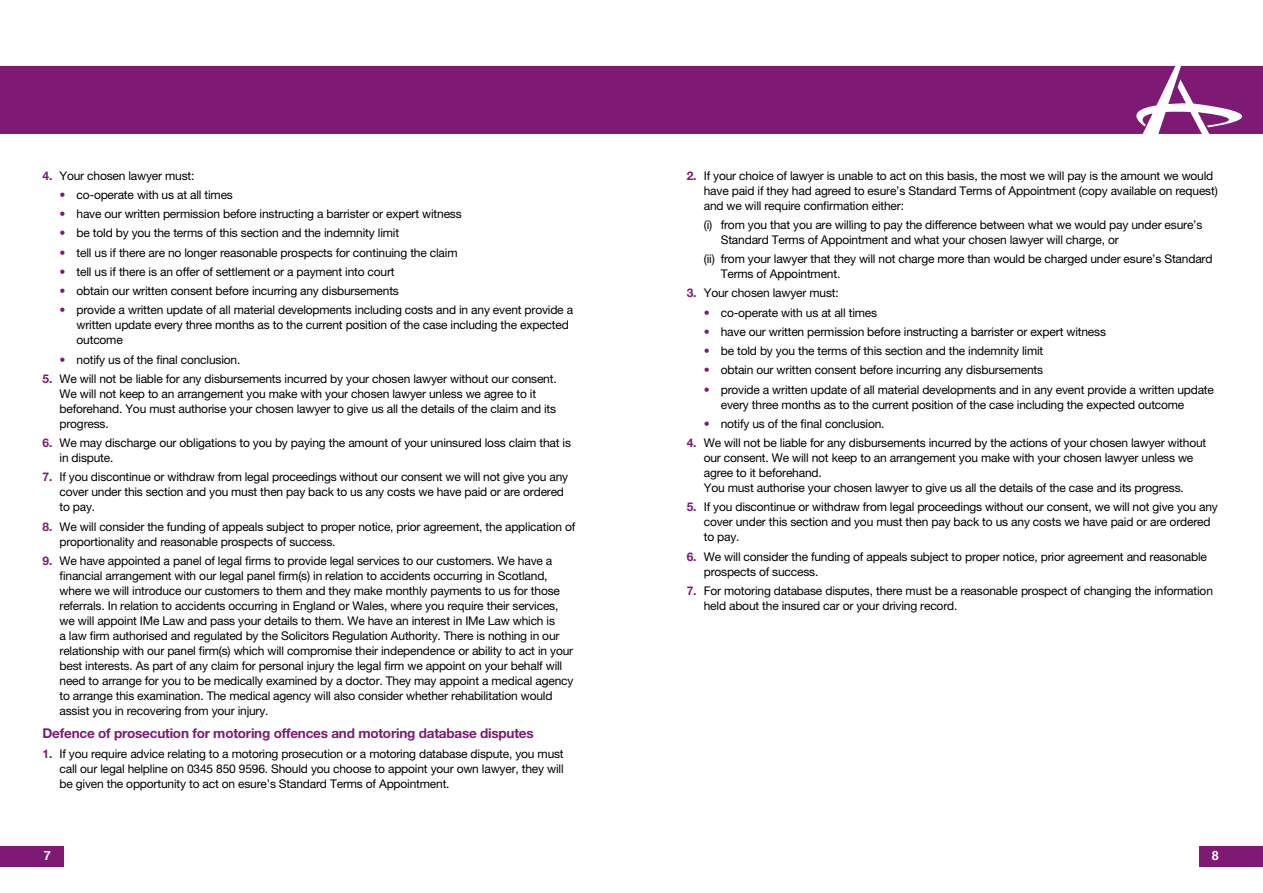
<style>
.page{position:relative;width:1263px;height:893px;background:#fff}
.page>*{position:absolute;margin:0;border:0;box-sizing:border-box;transform-origin:0 0}
.t1{font:700 13.5px "Helvetica Neue";letter-spacing:-.015em;color:#7e1974}
.t2{font:700 12.75px "Helvetica";color:#fff}
.t3{font:12px/15px "Helvetica Neue";letter-spacing:-.015em;color:#000}
.s1{font-weight:700;color:#7e1974}
.s2{color:#7e1974}
</style>
<div class="page">
<div style="left:0;top:66px;width:1158px;height:68px;background:#7e1974"></div>
<svg style="left:1158px;top:66px;width:105px;height:68px"></svg>
<div style="left:1199px;top:846px;width:64px;height:20px;background:#7e1974"></div>
<div style="left:0;top:846px;width:64px;height:20px;background:#7e1974"></div>
<p class="t3" style="left:43px;top:168px;width:153px"><span class="s1">4.</span> Your chosen lawyer must:</p>
<p class="t3" style="left:60px;top:187px;width:175px"><span class="s2">•</span> co-operate with us at all times</p>
<p class="t3" style="left:60px;top:206px;width:404px"><span class="s2">•</span> have our written permission before instructing a barrister or expert witness</p>
<p class="t3" style="left:60px;top:225px;width:341px"><span class="s2">•</span> be told by you the terms of this section and the indemnity limit</p>
<p class="t3" style="left:60px;top:245px;width:400px"><span class="s2">•</span> tell us if there are no longer reasonable prospects for continuing the claim</p>
<p class="t3" style="left:60px;top:264px;width:337px"><span class="s2">•</span> tell us if there is an offer of settlement or a payment into court</p>
<p class="t3" style="left:60px;top:283px;width:341px"><span class="s2">•</span> obtain our written consent before incurring any disbursements</p>
<p class="t3" style="left:77px;top:302px;width:498px;text-indent:-17px"><span class="s2">•</span> provide a written update of all material developments including costs and in any event provide a written update every three months as to the current position of the case including the expected outcome</p>
<p class="t3" style="left:60px;top:352px;width:182px"><span class="s2">•</span> notify us of the final conclusion.</p>
<p class="t3" style="left:60px;top:371px;width:499px;text-indent:-17px"><span class="s1">5.</span> We will not be liable for any disbursements incurred by your chosen lawyer without our consent.<br>We will not keep to an arrangement you make with your chosen lawyer unless we agree to it beforehand. You must authorise your chosen lawyer to give us all the details of the claim and its progress.</p>
<p class="t3" style="left:60px;top:435px;width:513px;text-indent:-17px"><span class="s1">6.</span> We may discharge our obligations to you by paying the amount of your uninsured loss claim that is in dispute.</p>
<p class="t3" style="left:60px;top:469px;width:510px;text-indent:-17px"><span class="s1">7.</span> If you discontinue or withdraw from legal proceedings without our consent we will not give you any cover under this section and you must then pay back to us any costs we have paid or are ordered to pay.</p>
<p class="t3" style="left:60px;top:519px;width:517px;text-indent:-17px"><span class="s1">8.</span> We will consider the funding of appeals subject to proper notice, prior agreement, the application of proportionality and reasonable prospects of success.</p>
<p class="t3" style="left:60px;top:553px;width:515px;text-indent:-17px"><span class="s1">9.</span> We have appointed a panel of legal firms to provide legal services to our customers. We have a financial arrangement with our legal panel firm(s) in relation to accidents occurring in Scotland, where we will introduce our customers to them and they make monthly payments to us for those referrals. In relation to accidents occurring in England or Wales, where you require their services, we will appoint IMe Law and pass your details to them. We have an interest in IMe Law which is<br>a law firm authorised and regulated by the Solicitors Regulation Authority. There is nothing in our relationship with our panel firm(s) which will compromise their independence or ability to act in your best interests. As part of any claim for personal injury the legal firm we appoint on your behalf will need to arrange for you to be medically examined by a doctor. They may appoint a medical agency to arrange this examination. The medical agency will also consider whether rehabilitation would assist you in recovering from your injury.</p>
<p class="t1" style="left:43px;top:725px;width:493px">Defence of prosecution for motoring offences and motoring database disputes</p>
<p class="t3" style="left:60px;top:746px;width:506px;text-align:justify;text-indent:-17px"><span class="s1">1.</span> If you require advice relating to a motoring prosecution or a motoring database dispute, you must call our legal helpline on 0345 850 9596. Should you choose to appoint your own lawyer, they will be given the opportunity to act on esure’s Standard Terms of Appointment.</p>
<p class="t3" style="left:704px;top:168px;width:515px;text-indent:-17px"><span class="s1">2.</span> If your choice of lawyer is unable to act on this basis, the most we will pay is the amount we would have paid if they had agreed to esure’s Standard Terms of Appointment (copy available on request) and we will require confirmation either:</p>
<p class="t3" style="left:721px;top:217px;width:483px;text-indent:-17px">(i) from you that you are willing to pay the difference between what we would pay under esure’s<br>Standard Terms of Appointment and what your chosen lawyer will charge, or</p>
<p class="t3" style="left:721px;top:251px;width:493px;text-indent:-17px">(ii) from your lawyer that they will not charge more than would be charged under esure’s Standard<br>Terms of Appointment.</p>
<p class="t3" style="left:687px;top:285px;width:153px"><span class="s1">3.</span> Your chosen lawyer must:</p>
<p class="t3" style="left:704px;top:305px;width:175px"><span class="s2">•</span> co-operate with us at all times</p>
<p class="t3" style="left:704px;top:324px;width:404px"><span class="s2">•</span> have our written permission before instructing a barrister or expert witness</p>
<p class="t3" style="left:704px;top:343px;width:341px"><span class="s2">•</span> be told by you the terms of this section and the indemnity limit</p>
<p class="t3" style="left:704px;top:362px;width:341px"><span class="s2">•</span> obtain our written consent before incurring any disbursements</p>
<p class="t3" style="left:721px;top:382px;width:495px;text-indent:-17px"><span class="s2">•</span> provide a written update of all material developments and in any event provide a written update every three months as to the current position of the case including the expected outcome</p>
<p class="t3" style="left:704px;top:416px;width:182px"><span class="s2">•</span> notify us of the final conclusion.</p>
<p class="t3" style="left:704px;top:435px;width:504px;text-indent:-17px"><span class="s1">4.</span> We will not be liable for any disbursements incurred by the actions of your chosen lawyer without our consent. We will not keep to an arrangement you make with your chosen lawyer unless we agree to it beforehand.<br>You must authorise your chosen lawyer to give us all the details of the case and its progress.</p>
<p class="t3" style="left:704px;top:499px;width:516px;text-indent:-17px"><span class="s1">5.</span> If you discontinue or withdraw from legal proceedings without our consent, we will not give you any cover under this section and you must then pay back to us any costs we have paid or are ordered to pay.</p>
<p class="t3" style="left:704px;top:549px;width:505px;text-indent:-17px"><span class="s1">6.</span> We will consider the funding of appeals subject to proper notice, prior agreement and reasonable prospects of success.</p>
<p class="t3" style="left:704px;top:583px;width:511px;text-indent:-17px"><span class="s1">7.</span> For motoring database disputes, there must be a reasonable prospect of changing the information held about the insured car or your driving record.</p>
<p class="t2" style="left:44px;top:845px;width:9px">7</p>
<p class="t2" style="left:1212px;top:845px;width:9px">8</p>
</div>
